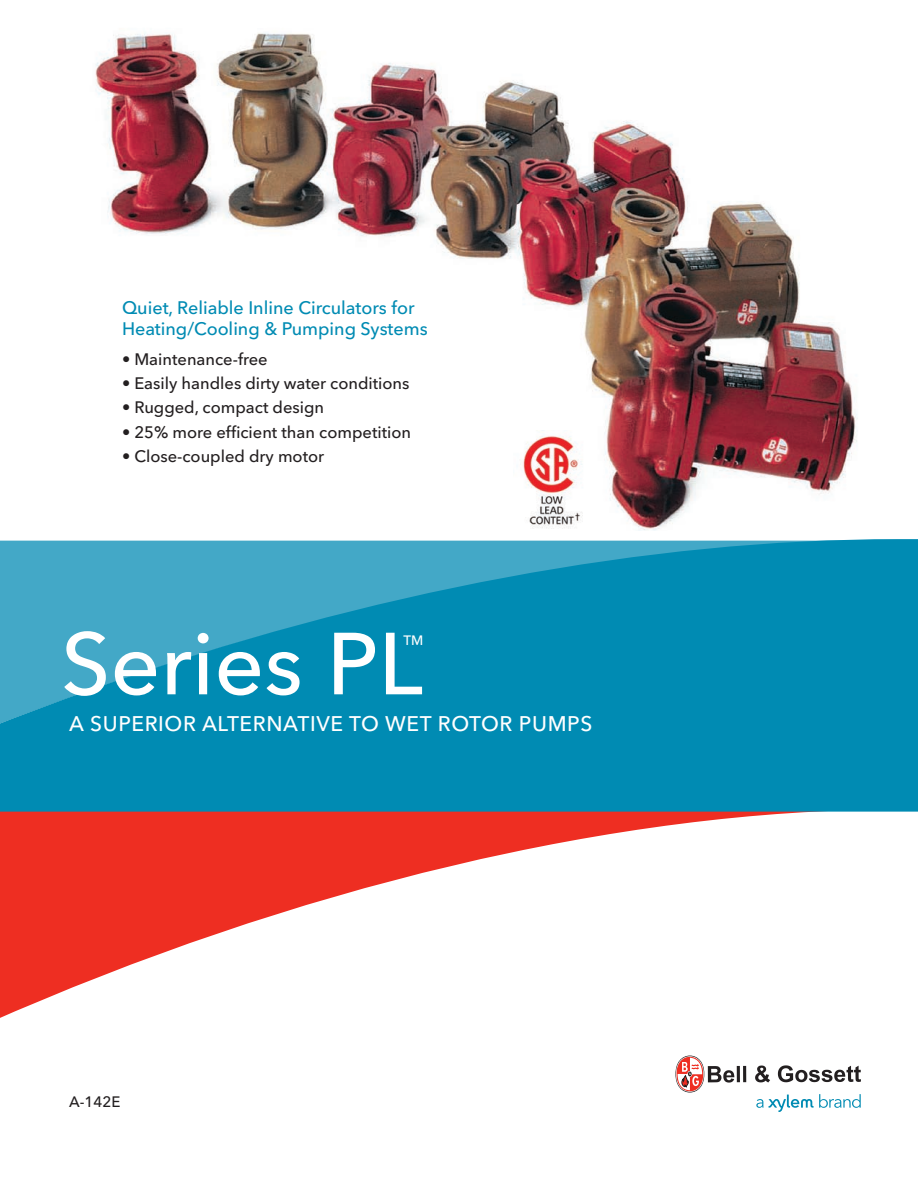
<style>
.page{position:relative;width:918px;height:1188px;background:#fff}
.page>*{position:absolute;margin:0;border:0;box-sizing:border-box;transform-origin:0 0}
.t1{font:500 87px "Avenir Next LT Pro";color:#fff}
.t2{font:500 21px "Avenir Next LT Pro";letter-spacing:.03em;color:#fff}
.t3{font:500 18px/21px "Avenir Next LT Pro";color:#008bb3}
.t4{font:500 16.5px "Avenir Next LT Pro";color:#231f20}
.t5{font:500 15px "Avenir Next LT Pro";color:#231f20}
.t6{font:500 13.5px "Avenir Next LT Pro";color:#fff}
</style>
<div class="page">
<img style="left:95px;top:32px;width:763px;height:498px">
<svg style="left:0;top:812px;width:808px;height:206px"></svg>
<svg style="left:0;top:539px;width:918px;height:273px;background:#1092b7"></svg>
<svg style="left:755px;top:1066px;width:15px;height:16px"></svg>
<hr style="left:737px;top:1066px;width:3px;height:16px;background:#231f20">
<hr style="left:743px;top:1066px;width:3px;height:16px;background:#231f20">
<svg style="left:676px;top:1056px;width:58px;height:36px"></svg>
<svg style="left:778px;top:1065px;width:83px;height:17px"></svg>
<svg style="left:756px;top:1094px;width:105px;height:18px"></svg>
<img style="left:514px;top:431px;width:77px;height:99px">
<p class="t3" style="left:122px;top:297px;width:307px">Quiet, Reliable Inline Circulators for<br>Heating/Cooling &amp; Pumping Systems</p>
<p class="t4" style="left:122px;top:349px;width:147px">• Maintenance-free</p>
<p class="t4" style="left:122px;top:374px;width:289px">• Easily handles dirty water conditions</p>
<p class="t4" style="left:122px;top:398px;width:204px">• Rugged, compact design</p>
<p class="t4" style="left:122px;top:422px;width:291px">• 25% more efficient than competition</p>
<p class="t4" style="left:122px;top:446px;width:204px">• Close-coupled dry motor</p>
<h1 class="t1" style="left:61px;top:612px;width:363px">Series PL</h1>
<p class="t6" style="left:403px;top:632px;width:21px">TM</p>
<p class="t2" style="left:69px;top:711px;width:525px">A SUPERIOR ALTERNATIVE TO WET ROTOR PUMPS</p>
<p class="t5" style="left:69px;top:1093px;width:53px">A-142E</p>
</div>
